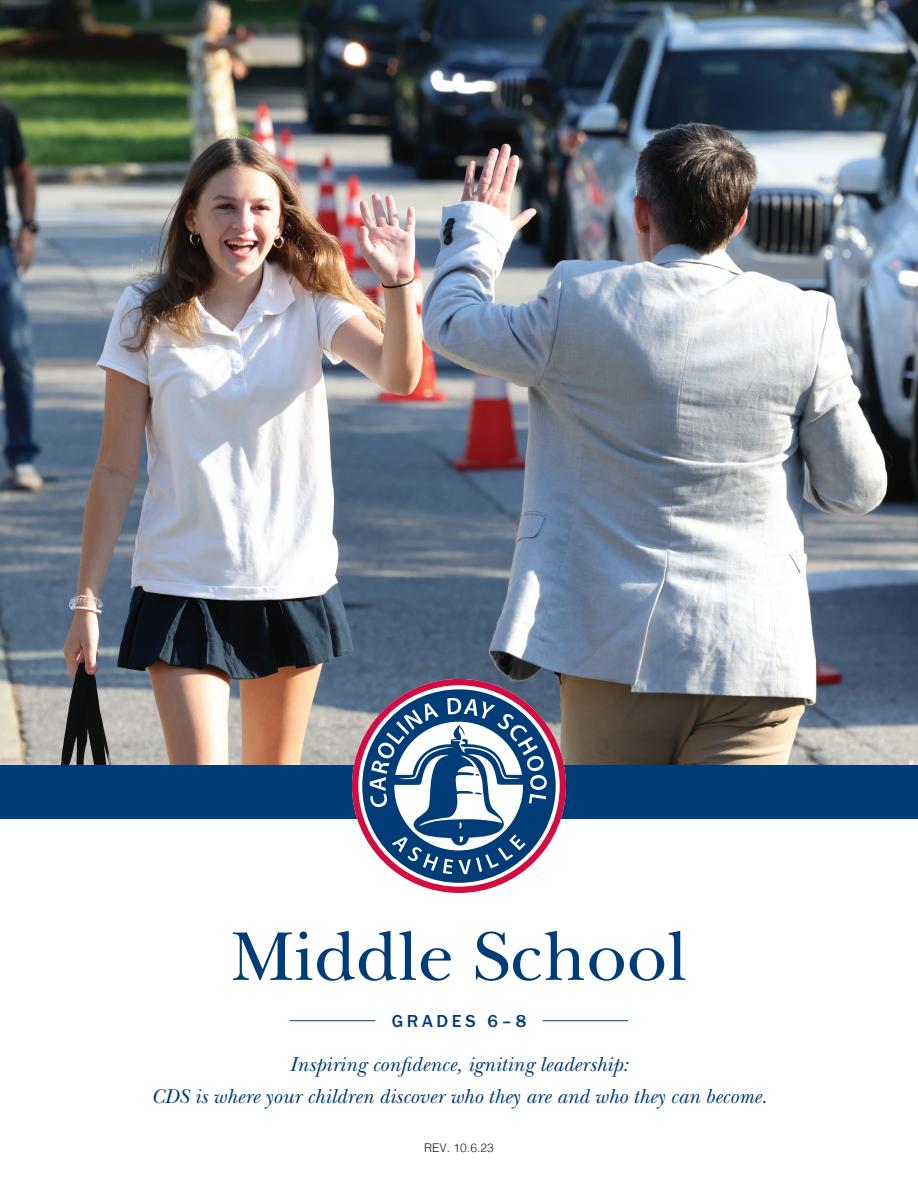
<style>
.page{position:relative;width:918px;height:1188px;background:#fff}
.page>*{position:absolute;margin:0;border:0;box-sizing:border-box;transform-origin:0 0}
.t1{font:72px "New Baskerville ITC Pro";color:#003d78}
.t2{font:italic 21px/31.5px "New Baskerville ITC Pro";color:#003d78;text-align:center}
.t3{font:500 18px "Franklin Gothic URW";letter-spacing:.2em;color:#003d78}
.t4{font:300 12px "Helvetica";color:#231f20}
</style>
<div class="page">
<img style="left:0;top:0;width:918px;height:765px">
<div style="left:0;top:765px;width:918px;height:54px;background:#003d78"></div>
<svg style="left:352px;top:679px;width:214px;height:214px"></svg>
<svg style="left:362px;top:689px;width:194px;height:194px"></svg>
<hr style="left:290px;top:1020px;width:85px;height:1px;background:#003d78">
<hr style="left:543px;top:1020px;width:85px;height:1px;background:#003d78">
<h1 class="t1" style="left:231px;top:916px;width:458px">Middle School</h1>
<p class="t3" style="left:392px;top:1009px;width:136px">GRADES 6–8</p>
<p class="t2" style="left:151px;top:1049px;width:617px">Inspiring confidence, igniting leadership:<br>CDS is where your children discover who they are and who they can become.</p>
<p class="t4" style="left:424px;top:1138px;width:71px">REV. 10.6.23</p>
</div>
